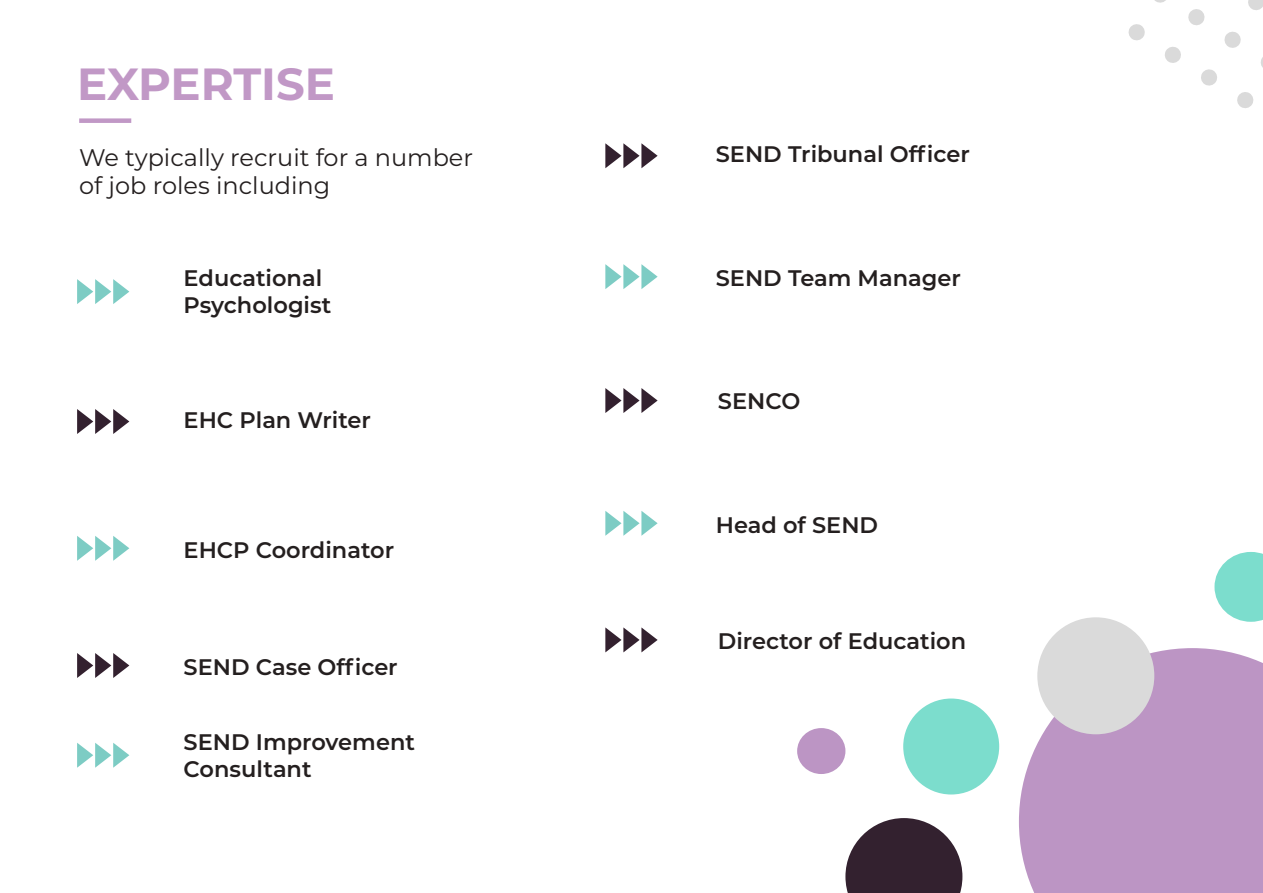
<style>
.page{position:relative;width:1263px;height:893px;background:#fff}
.page>*{position:absolute;margin:0;border:0;box-sizing:border-box;transform-origin:0 0}
.t1{font:700 45px "Montserrat";letter-spacing:-.005em;color:#c198c6}
.t2{font:24px/28.8px "Montserrat";color:#241f1f}
.t3{font:600 22.5px/27px "Montserrat";color:#241f1f}
</style>
<div class="page">
<svg style="left:1214px;top:552px;width:49px;height:70px"></svg>
<svg style="left:1019px;top:648px;width:244px;height:245px;background:#c09cc8"></svg>
<div style="left:1037px;top:617px;width:117px;height:117px;background:#dadada;border-radius:50%"></div>
<div style="left:903px;top:698px;width:96px;height:96px;background:#7cddcd;border-radius:50%"></div>
<div style="left:797px;top:728px;width:48px;height:46px;background:#bc95c4;border-radius:50%"></div>
<svg style="left:845px;top:818px;width:117px;height:75px"></svg>
<div style="left:79px;top:118px;width:52px;height:5px;background:#c198c6"></div>
<svg style="left:1128px;top:24px;width:17px;height:17px"></svg>
<svg style="left:1201px;top:69px;width:16px;height:17px"></svg>
<svg style="left:1165px;top:47px;width:16px;height:16px"></svg>
<svg style="left:1237px;top:92px;width:17px;height:16px"></svg>
<svg style="left:1154px;top:0;width:12px;height:3px"></svg>
<svg style="left:1224px;top:31px;width:17px;height:17px"></svg>
<svg style="left:1188px;top:9px;width:17px;height:16px"></svg>
<svg style="left:1261px;top:57px;width:2px;height:11px"></svg>
<svg style="left:1248px;top:0;width:15px;height:10px"></svg>
<svg style="left:77px;top:279px;width:52px;height:25px"></svg>
<svg style="left:77px;top:409px;width:52px;height:25px"></svg>
<svg style="left:77px;top:536px;width:52px;height:25px"></svg>
<svg style="left:77px;top:653px;width:52px;height:25px"></svg>
<svg style="left:77px;top:743px;width:52px;height:25px"></svg>
<svg style="left:605px;top:143px;width:53px;height:25px"></svg>
<svg style="left:605px;top:264px;width:53px;height:25px"></svg>
<svg style="left:605px;top:388px;width:53px;height:25px"></svg>
<svg style="left:605px;top:511px;width:53px;height:25px"></svg>
<svg style="left:605px;top:627px;width:53px;height:25px"></svg>
<h1 class="t1" style="left:77px;top:52px;width:259px">EXPERTISE</h1>
<p class="t2" style="left:79px;top:142px;width:395px">We typically recruit for a number of job roles including</p>
<p class="t3" style="left:184px;top:263px;width:149px">Educational<br>Psychologist</p>
<p class="t3" style="left:184px;top:406px;width:189px">EHC Plan Writer</p>
<p class="t3" style="left:184px;top:535px;width:212px">EHCP Coordinator</p>
<p class="t3" style="left:184px;top:652px;width:216px">SEND Case Officer</p>
<p class="t3" style="left:184px;top:727px;width:233px">SEND Improvement<br>Consultant</p>
<p class="t3" style="left:716px;top:139px;width:256px">SEND Tribunal Officer</p>
<p class="t3" style="left:716px;top:263px;width:247px">SEND Team Manager</p>
<p class="t3" style="left:718px;top:387px;width:84px">SENCO</p>
<p class="t3" style="left:716px;top:510px;width:164px">Head of SEND</p>
<p class="t3" style="left:718px;top:626px;width:250px">Director of Education</p>
</div>
